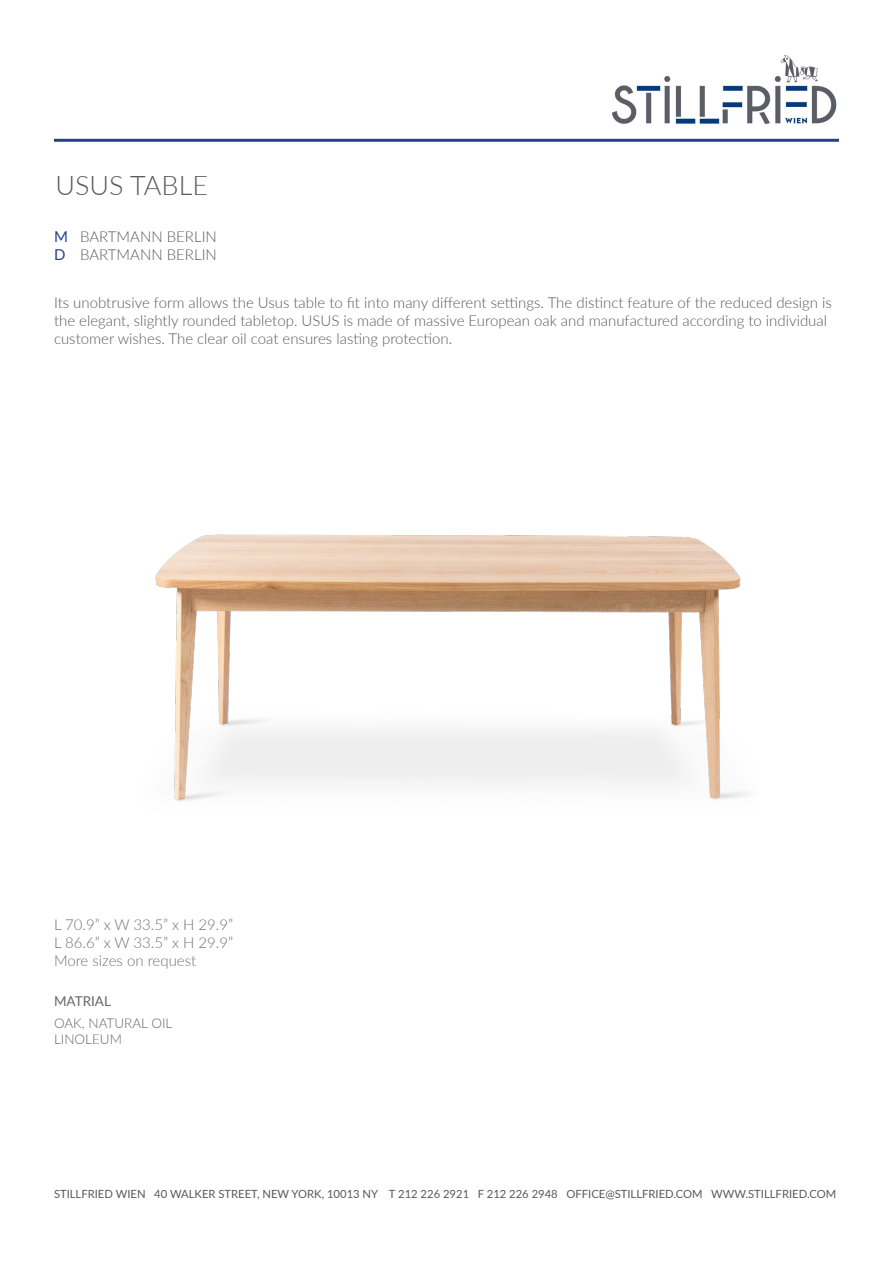
<style>
.page{position:relative;width:893px;height:1263px;background:#fff}
.page>*{position:absolute;margin:0;border:0;box-sizing:border-box;transform-origin:0 0}
.t1{font:300 27px "Lato";color:#585a5c}
.t2{font:300 15px/18px "Lato";color:#5a5a5c}
.t3{font:300 15px/18px "Lato";color:#737071;text-align:justify}
.t4{font:300 15px/18px "Lato";color:#585a5c}
.t5{font:15px/18px "Lato";color:#25408f}
.t6{font:300 13.5px/16.2px "Lato";color:#676466}
.t7{font:13.5px "Lato";color:#676466}
.t8{font:11.25px "Lato";color:#58595b}
</style>
<div class="page">
<img style="left:605px;top:55px;width:234px;height:84px">
<hr style="left:54px;top:139px;width:785px;height:3px;background:#25408f">
<img style="left:155px;top:534px;width:593px;height:267px">
<h1 class="t1" style="left:56px;top:167px;width:154px">USUS TABLE</h1>
<p class="t5" style="left:54px;top:227px;width:15px">M<br>D</p>
<p class="t2" style="left:54px;top:293px;width:779px">Its unobtrusive form allows the Usus table to fit into many different settings. The distinct feature of the reduced design is the elegant, slightly rounded tabletop. USUS is made of massive European oak and manufactured according to individual customer wishes. The clear oil coat ensures lasting protection.</p>
<p class="t4" style="left:80px;top:227px;width:138px">BARTMANN BERLIN<br>BARTMANN BERLIN</p>
<p class="t3" style="left:54px;top:915px;width:181px">L 70.9” x W 33.5” x H 29.9” L 86.6” x W 33.5” x H 29.9” More sizes on request</p>
<p class="t7" style="left:54px;top:991px;width:58px">MATRIAL</p>
<p class="t6" style="left:54px;top:1014px;width:120px">OAK, NATURAL OIL<br>LINOLEUM</p>
<p class="t8" style="left:54px;top:1186px;width:784px">STILLFRIED WIEN 40 WALKER STREET, NEW YORK, 10013 NY T 212 226 2921 F 212 226 2948 OFFICE@STILLFRIED.COM WWW.STILLFRIED.COM</p>
</div>
